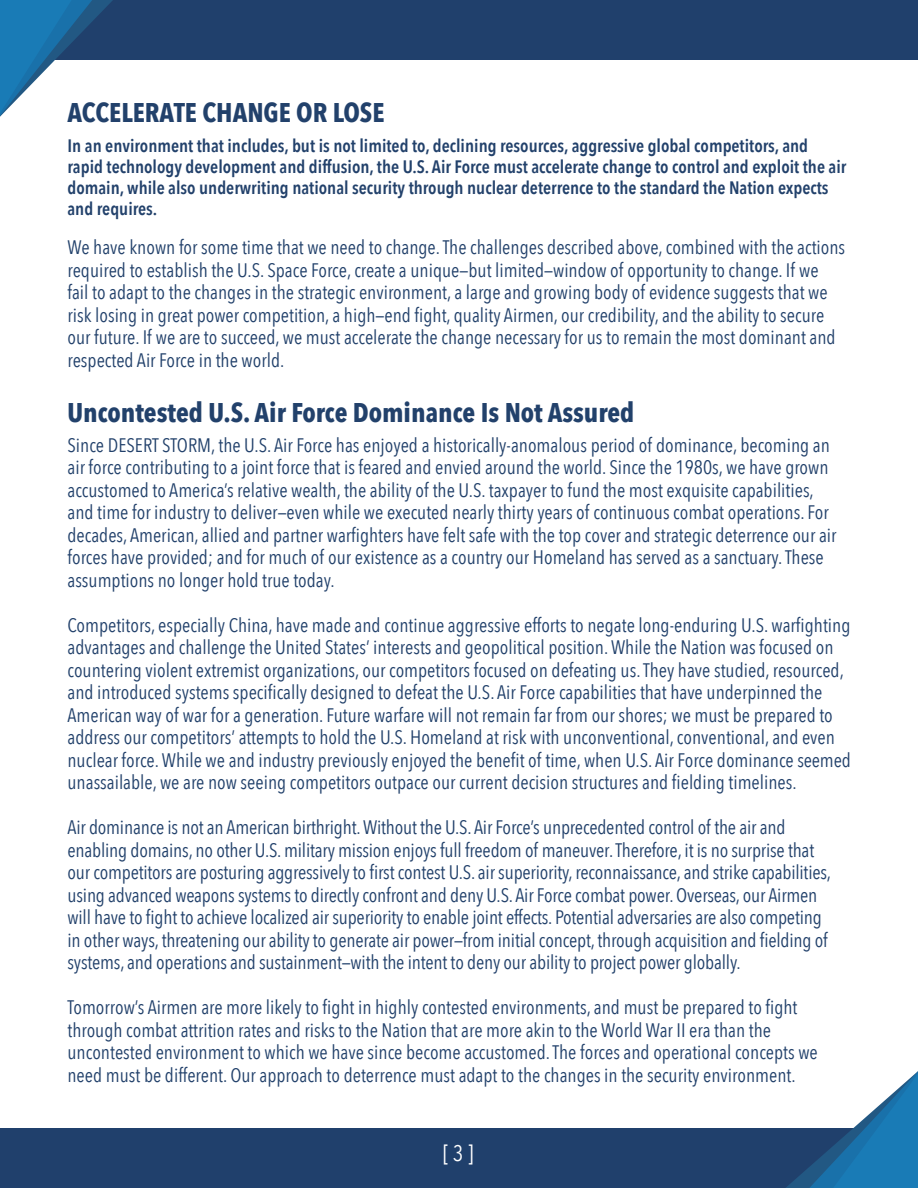
<style>
.page{position:relative;width:918px;height:1188px;background:#fff}
.page>*{position:absolute;margin:0;border:0;box-sizing:border-box;transform-origin:0 0}
.t1{font:700 27px "Avenir Next Condensed";color:#22416b}
.t2{font:22.5px "Avenir Next Condensed";color:#fff}
.t3{font:19.5px "Avenir Next Condensed";color:#22416b}
.t4{font:600 18px "Avenir Next Condensed";color:#22416b}
</style>
<div class="page">
<div style="left:0;top:1128px;width:918px;height:60px;background:#20406c"></div>
<svg style="left:786px;top:1071px;width:132px;height:117px"></svg>
<div style="left:0;top:0;width:918px;height:60px;background:#20406c"></div>
<svg style="left:0;top:0;width:113px;height:117px"></svg>
<p class="t1" style="left:68px;top:96px;width:318px">ACCELERATE CHANGE OR LOSE</p>
<p class="t4" style="left:68px;top:130px;width:742px">In an environment that includes, but is not limited to, declining resources, aggressive global competitors, and</p>
<p class="t4" style="left:68px;top:151px;width:780px">rapid technology development and diffusion, the U.S. Air Force must accelerate change to control and exploit the air</p>
<p class="t4" style="left:68px;top:172px;width:763px">domain, while also underwriting national security through nuclear deterrence to the standard the Nation expects</p>
<p class="t4" style="left:68px;top:193px;width:91px">and requires.</p>
<p class="t3" style="left:68px;top:231px;width:779px">We have known for some time that we need to change. The challenges described above, combined with the actions</p>
<p class="t3" style="left:68px;top:253px;width:753px">required to establish the U.S. Space Force, create a unique—but limited—window of opportunity to change. If we</p>
<p class="t3" style="left:68px;top:276px;width:762px">fail to adapt to the changes in the strategic environment, a large and growing body of evidence suggests that we</p>
<p class="t3" style="left:68px;top:298px;width:758px">risk losing in great power competition, a high—end fight, quality Airmen, our credibility, and the ability to secure</p>
<p class="t3" style="left:68px;top:321px;width:770px">our future. If we are to succeed, we must accelerate the change necessary for us to remain the most dominant and</p>
<p class="t3" style="left:68px;top:343px;width:218px">respected Air Force in the world.</p>
<p class="t1" style="left:68px;top:396px;width:569px">Uncontested U.S. Air Force Dominance Is Not Assured</p>
<p class="t3" style="left:68px;top:428px;width:764px">Since DESERT STORM, the U.S. Air Force has enjoyed a historically-anomalous period of dominance, becoming an</p>
<p class="t3" style="left:68px;top:451px;width:763px">air force contributing to a joint force that is feared and envied around the world. Since the 1980s, we have grown</p>
<p class="t3" style="left:68px;top:473px;width:748px">accustomed to America’s relative wealth, the ability of the U.S. taxpayer to fund the most exquisite capabilities,</p>
<p class="t3" style="left:68px;top:496px;width:763px">and time for industry to deliver—even while we executed nearly thirty years of continuous combat operations. For</p>
<p class="t3" style="left:68px;top:518px;width:771px">decades, American, allied and partner warfighters have felt safe with the top cover and strategic deterrence our air</p>
<p class="t3" style="left:68px;top:541px;width:758px">forces have provided; and for much of our existence as a country our Homeland has served as a sanctuary. These</p>
<p class="t3" style="left:68px;top:563px;width:269px">assumptions no longer hold true today.</p>
<p class="t3" style="left:68px;top:608px;width:784px">Competitors, especially China, have made and continue aggressive efforts to negate long-enduring U.S. warfighting</p>
<p class="t3" style="left:68px;top:631px;width:768px">advantages and challenge the United States’ interests and geopolitical position. While the Nation was focused on</p>
<p class="t3" style="left:68px;top:653px;width:778px">countering violent extremist organizations, our competitors focused on defeating us. They have studied, resourced,</p>
<p class="t3" style="left:68px;top:676px;width:756px">and introduced systems specifically designed to defeat the U.S. Air Force capabilities that have underpinned the</p>
<p class="t3" style="left:68px;top:698px;width:767px">American way of war for a generation. Future warfare will not remain far from our shores; we must be prepared to</p>
<p class="t3" style="left:68px;top:721px;width:769px">address our competitors’ attempts to hold the U.S. Homeland at risk with unconventional, conventional, and even</p>
<p class="t3" style="left:68px;top:743px;width:785px">nuclear force. While we and industry previously enjoyed the benefit of time, when U.S. Air Force dominance seemed</p>
<p class="t3" style="left:68px;top:766px;width:731px">unassailable, we are now seeing competitors outpace our current decision structures and fielding timelines.</p>
<p class="t3" style="left:68px;top:811px;width:720px">Air dominance is not an American birthright. Without the U.S. Air Force’s unprecedented control of the air and</p>
<p class="t3" style="left:68px;top:833px;width:748px">enabling domains, no other U.S. military mission enjoys full freedom of maneuver. Therefore, it is no surprise that</p>
<p class="t3" style="left:68px;top:856px;width:765px">our competitors are posturing aggressively to first contest U.S. air superiority, reconnaissance, and strike capabilities,</p>
<p class="t3" style="left:68px;top:878px;width:751px">using advanced weapons systems to directly confront and deny U.S. Air Force combat power. Overseas, our Airmen</p>
<p class="t3" style="left:68px;top:901px;width:756px">will have to fight to achieve localized air superiority to enable joint effects. Potential adversaries are also competing</p>
<p class="t3" style="left:68px;top:923px;width:762px">in other ways, threatening our ability to generate air power—from initial concept, through acquisition and fielding of</p>
<p class="t3" style="left:68px;top:946px;width:675px">systems, and operations and sustainment—with the intent to deny our ability to project power globally.</p>
<p class="t3" style="left:68px;top:991px;width:732px">Tomorrow’s Airmen are more likely to fight in highly contested environments, and must be prepared to fight</p>
<p class="t3" style="left:68px;top:1013px;width:705px">through combat attrition rates and risks to the Nation that are more akin to the World War II era than the</p>
<p class="t3" style="left:68px;top:1036px;width:752px">uncontested environment to which we have since become accustomed. The forces and operational concepts we</p>
<p class="t3" style="left:68px;top:1058px;width:730px">need must be different. Our approach to deterrence must adapt to the changes in the security environment.</p>
<p class="t2" style="left:443px;top:1134px;width:32px">[ 3 ]</p>
</div>
